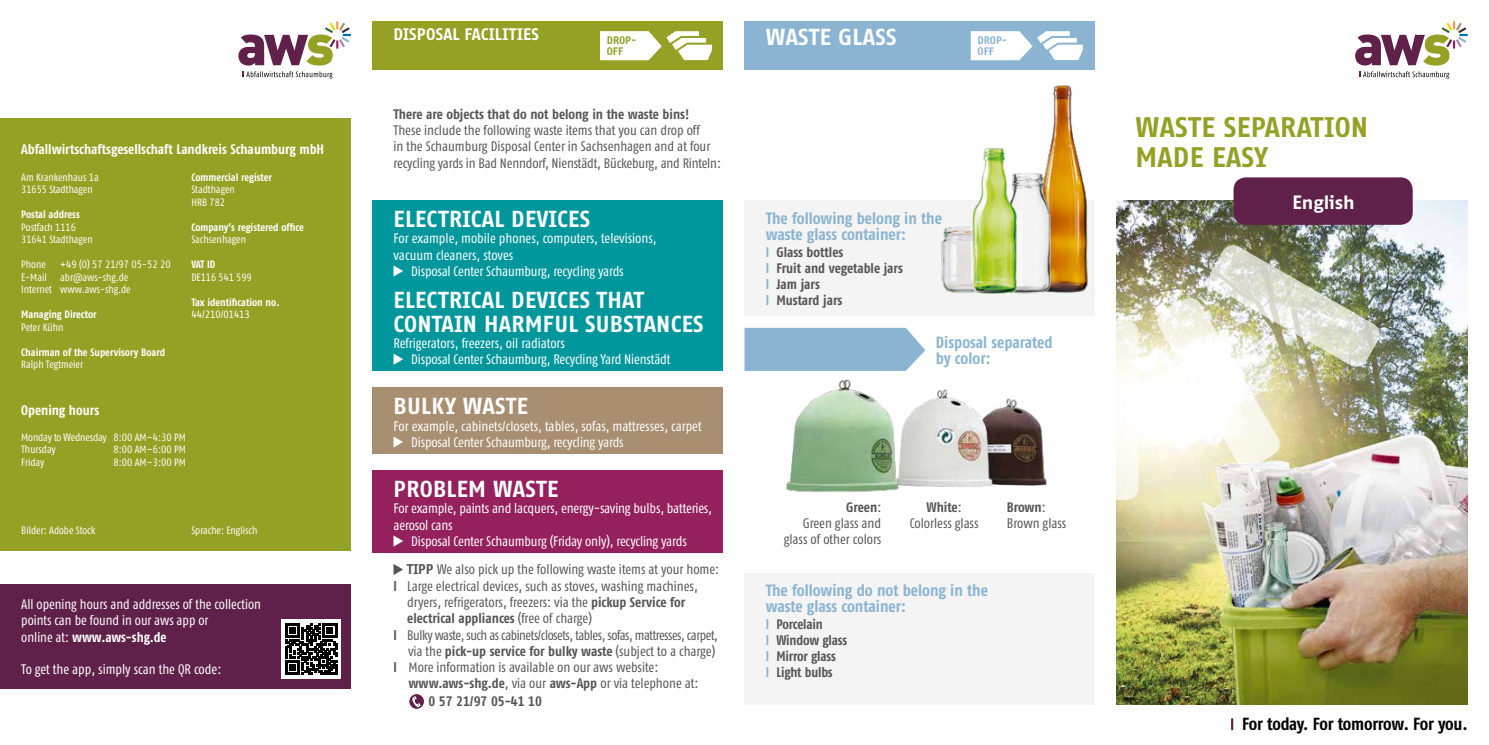
<style>
.page{position:relative;width:1489px;height:745px;background:#fff}
.page>*{position:absolute;margin:0;border:0;box-sizing:border-box;transform-origin:0 0}
.t1{font:700 27.5px/30px "Fago Office Sans OT";letter-spacing:.01em;color:#95a124}
.t2{font:700 22.5px/23.8px "Fago Office Sans OT";letter-spacing:.01em;color:#fff}
.t3{font:700 18.75px "Fago Office Sans OT";color:#fff}
.t4{font:700 17.5px "Fago Co";letter-spacing:-.015em;color:#000}
.t5{font:700 16.25px/16.2px "Fago Co";letter-spacing:-.005em;color:#8ab4d2}
.t6{font:700 16.25px "Fago Office Sans OT";letter-spacing:.01em;color:#fff}
.t7{font:13.75px/16.2px "Fago Co";letter-spacing:-.01em;color:#fff}
.t8{font:13.75px/16.2px "Fago Co";letter-spacing:-.005em;color:#565656}
.t9{font:700 13.75px/16.2px "Fago Co";letter-spacing:-.005em;color:#565656}
.t10{font:13.75px "Fago Co";letter-spacing:-.03em;color:#565656}
.t11{font:700 13.75px "Fago Co";color:#fff}
.t12{font:13.75px "Fago Co Bold Tf";letter-spacing:-.005em;color:#fff}
.t13{font:13.75px "Fago Co Bold Tf";color:#565656}
.t14{font:10.62px/12.5px "Fago Co";letter-spacing:-.005em;color:#fff}
.t15{font:700 10.62px "Fago Co";letter-spacing:-.005em;color:#fff}
.t16{font:10.62px "Fago Co Regular Tf";color:#fff}
.t17{font:700 10.62px/11.4px "Fago Office Sans OT";letter-spacing:-.005em;color:#8ab4d2}
.t18{font:700 10.62px/11.4px "Fago Office Sans OT";letter-spacing:-.005em;color:#95a124}
.s1{font-family:"Fago Co Regular Tf"}
.s2{font-weight:700}
.s3{font-family:"Fago Co"}
.s4{font-family:"Fago Office Sans OT";font-weight:700}
.s5{font-weight:400}
.s6{color:#8ab4d2}
</style>
<div class="page">
<img style="left:1116px;top:200px;width:351px;height:503px">
<svg style="left:1355px;top:21px;width:112px;height:58px"></svg>
<svg style="left:1231px;top:718px;width:2px;height:11px"></svg>
<div style="left:1233px;top:177px;width:179px;height:48px;background:#5f214a;border-radius:12px"></div>
<img style="left:1153px;top:241px;width:230px;height:231px">
<svg style="left:1090px;top:320px;width:48px;height:179px"></svg>
<div style="left:744px;top:21px;width:351px;height:49px;background:#8ab4d2"></div>
<div style="left:372px;top:21px;width:351px;height:49px;background:#95a124"></div>
<svg style="left:970px;top:31px;width:113px;height:30px"></svg>
<div style="left:744px;top:200px;width:351px;height:116px;background:#f4f4f4"></div>
<div style="left:744px;top:572px;width:351px;height:132px;background:#f4f4f4"></div>
<svg style="left:393px;top:564px;width:10px;height:10px"></svg>
<svg style="left:409px;top:693px;width:15px;height:15px"></svg>
<div style="left:408px;top:692px;width:17px;height:17px;border:1px solid #fff;border-radius:50%"></div>
<svg style="left:412px;top:695px;width:9px;height:12px"></svg>
<div style="left:372px;top:200px;width:351px;height:171px;background:#00979c"></div>
<svg style="left:393px;top:265px;width:10px;height:11px"></svg>
<svg style="left:393px;top:353px;width:10px;height:11px"></svg>
<div style="left:372px;top:387px;width:351px;height:66px;background:#a88f71"></div>
<svg style="left:393px;top:436px;width:10px;height:11px"></svg>
<div style="left:372px;top:470px;width:351px;height:82px;background:#94215e"></div>
<svg style="left:393px;top:535px;width:10px;height:11px"></svg>
<svg style="left:600px;top:31px;width:113px;height:30px"></svg>
<img style="left:756px;top:369px;width:337px;height:125px">
<img style="left:1045px;top:85px;width:43px;height:208px">
<svg style="left:744px;top:327px;width:181px;height:43px;background:#92b9d5"></svg>
<img style="left:1022px;top:172px;width:30px;height:122px">
<img style="left:941px;top:226px;width:22px;height:67px">
<img style="left:963px;top:148px;width:59px;height:146px">
<svg style="left:238px;top:21px;width:113px;height:58px"></svg>
<div style="left:0;top:583px;width:351px;height:105px;background:#5f214a"></div>
<div style="left:281px;top:618px;width:60px;height:60px;background:#fff"></div>
<svg style="left:285px;top:623px;width:52px;height:51px"></svg>
<div style="left:0;top:119px;width:351px;height:431px;background:#95a124"></div>
<p class="t11" style="left:21px;top:141px;width:304px">Abfallwirtschaftsgesellschaft Landkreis Schaumburg mbH</p>
<p class="t16" style="left:21px;top:171px;width:79px">Am Krankenhaus 1a</p>
<p class="t14" style="left:21px;top:183px;width:73px"><span class="s1">31655</span> Stadthagen</p>
<p class="t14" style="left:21px;top:208px;width:73px"><span class="s2">Postal address<br></span>Postfach <span class="s1">1116<br>31641</span> Stadthagen</p>
<p class="t14" style="left:21px;top:258px;width:26px">Phone</p>
<p class="t16" style="left:60px;top:258px;width:112px">+49 <span class="s3">(</span>0) 57 21/97 05-52 20</p>
<p class="t14" style="left:21px;top:270px;width:27px">E-Mail</p>
<p class="t14" style="left:21px;top:270px;width:111px;text-align:right">abr@aws-shg.de<br>Internet www.aws-shg.de</p>
<p class="t15" style="left:21px;top:308px;width:77px">Managing Director</p>
<p class="t14" style="left:21px;top:320px;width:44px">Peter Kühn</p>
<p class="t15" style="left:21px;top:345px;width:145px">Chairman of the Supervisory Board</p>
<p class="t14" style="left:21px;top:358px;width:63px">Ralph Tegtmeier</p>
<p class="t15" style="left:191px;top:170px;width:82px">Commercial register</p>
<p class="t14" style="left:191px;top:183px;width:45px">Stadthagen<br>HRB <span class="s1">782</span></p>
<p class="t15" style="left:191px;top:220px;width:114px">Company’s registered office</p>
<p class="t14" style="left:191px;top:233px;width:56px">Sachsenhagen</p>
<p class="t15" style="left:191px;top:258px;width:25px">VAT ID</p>
<p class="t16" style="left:191px;top:271px;width:62px"><span class="s3">DE</span>116 541 599</p>
<p class="t15" style="left:191px;top:295px;width:90px">Tax identification no.</p>
<p class="t16" style="left:191px;top:308px;width:60px">44/210/01413</p>
<p class="t11" style="left:21px;top:402px;width:80px">Opening hours</p>
<p class="t14" style="left:21px;top:430px;width:166px">Monday to Wednesday <span class="s1">8:00 AM–4:30 PM<br></span>Thursday</p>
<p class="t16" style="left:113px;top:443px;width:74px">8:00 AM–6:00 PM</p>
<p class="t14" style="left:21px;top:455px;width:25px">Friday</p>
<p class="t16" style="left:113px;top:456px;width:74px">8:00 AM–3:00 PM</p>
<p class="t14" style="left:21px;top:523px;width:76px">Bilder: Adobe Stock</p>
<p class="t14" style="left:191px;top:523px;width:68px">Sprache: Englisch</p>
<p class="t7" style="left:21px;top:595px;width:241px">All opening hours and addresses of the collection points can be found in our aws app or</p>
<p class="t12" style="left:21px;top:628px;width:147px"><span class="s3">online at:</span> www.aws-shg.de</p>
<p class="t7" style="left:21px;top:660px;width:201px">To get the app, simply scan the QR code:</p>
<p class="t6" style="left:393px;top:25px;width:147px">DISPOSAL FACILITIES</p>
<h2 class="t2" style="left:765px;top:25px;width:132px">WASTE GLASS</h2>
<p class="t17" style="left:977px;top:35px;width:31px">DROP-<br>OFF</p>
<p class="t18" style="left:607px;top:35px;width:31px">DROP-<br>OFF</p>
<p class="t9" style="left:393px;top:106px;width:297px">There are objects that do not belong in the waste bins!</p>
<p class="t8" style="left:393px;top:122px;width:329px">These include the following waste items that you can drop off<br>in the Schaumburg Disposal Center in Sachsenhagen and at four recycling yards in Bad Nenndorf, Nienstädt, Bückeburg, and Rinteln:</p>
<h2 class="t2" style="left:393px;top:207px;width:198px">ELECTRICAL DEVICES</h2>
<p class="t7" style="left:393px;top:230px;width:264px">For example, mobile phones, computers, televisions,</p>
<p class="t7" style="left:393px;top:246px;width:121px">vacuum cleaners, stoves</p>
<p class="t7" style="left:411px;top:263px;width:214px">Disposal Center Schaumburg, recycling yards</p>
<h2 class="t2" style="left:393px;top:288px;width:311px">ELECTRICAL DEVICES THAT<br>CONTAIN HARMFUL SUBSTANCES</h2>
<p class="t7" style="left:411px;top:334px;width:261px;text-indent:-18px">Refrigerators, freezers, oil radiators<br>Disposal Center Schaumburg, Recycling Yard Nienstädt</p>
<h2 class="t2" style="left:393px;top:394px;width:136px">BULKY WASTE</h2>
<p class="t7" style="left:411px;top:417px;width:292px;text-indent:-18px">For example, cabinets/closets, tables, sofas, mattresses, carpet<br>Disposal Center Schaumburg, recycling yards</p>
<h2 class="t2" style="left:393px;top:477px;width:166px">PROBLEM WASTE</h2>
<p class="t7" style="left:393px;top:500px;width:320px">For example, paints and lacquers, energy-saving bulbs, batteries,</p>
<p class="t7" style="left:393px;top:516px;width:61px">aerosol cans</p>
<p class="t7" style="left:411px;top:532px;width:277px">Disposal Center Schaumburg (Friday only), recycling yards</p>
<p class="t8" style="left:407px;top:561px;width:314px"><span class="s4">TIPP</span> We also pick up the following waste items at your home:</p>
<p class="t8" style="left:393px;top:577px;width:306px"><span class="s2">l</span> Large electrical devices, such as stoves, washing machines,</p>
<p class="t8" style="left:407px;top:593px;width:280px">dryers, refrigerators, freezers: via the <span class="s2">pickup Service for</span></p>
<p class="t9" style="left:407px;top:609px;width:186px">electrical appliances <span class="s5">(free of charge)</span></p>
<p class="t10" style="left:393px;top:626px;width:326px"><span class="s2">l</span> Bulky waste, such as cabinets/closets, tables, sofas, mattresses, carpet,</p>
<p class="t9" style="left:408px;top:642px;width:309px"><span class="s5">via the</span> pick-up service for bulky waste <span class="s5">(subject to a charge)</span></p>
<p class="t8" style="left:393px;top:658px;width:266px"><span class="s2">l</span> More information is available on our aws website:</p>
<p class="t8" style="left:408px;top:674px;width:291px"><span class="s2">www.aws-shg.de</span>, via our <span class="s2">aws-App</span> or via telephone at:</p>
<p class="t13" style="left:428px;top:692px;width:115px">0 57 21/97 05-41 10</p>
<p class="t5" style="left:765px;top:210px;width:178px">The following belong in the waste glass container:</p>
<p class="t9" style="left:765px;top:243px;width:139px"><span class="s6">l</span> Glass bottles<br><span class="s6">l</span> Fruit and vegetable jars <span class="s6">l</span> Jam jars<br><span class="s6">l</span> Mustard jars</p>
<p class="t5" style="left:935px;top:333px;width:118px">Disposal separated by color:</p>
<p class="t8" style="left:783px;top:498px;width:99px;text-align:right"><span class="s2">Green</span>:<br>Green glass and glass of other colors</p>
<p class="t8" style="left:909px;top:498px;width:70px;text-align:center"><span class="s2">White</span>:<br>Colorless glass</p>
<p class="t8" style="left:1006px;top:498px;width:61px"><span class="s2">Brown</span>:<br>Brown glass</p>
<p class="t5" style="left:765px;top:581px;width:224px">The following do not belong in the waste glass container:</p>
<p class="t9" style="left:765px;top:615px;width:83px"><span class="s6">l</span> Porcelain<br><span class="s6">l</span> Window glass <span class="s6">l</span> Mirror glass<br><span class="s6">l</span> Light bulbs</p>
<h1 class="t1" style="left:1135px;top:113px;width:234px">WASTE SEPARATION<br>MADE EASY</h1>
<h3 class="t3" style="left:1292px;top:191px;width:64px">English</h3>
<p class="t4" style="left:1241px;top:713px;width:227px">For today. For tomorrow. For you.</p>
</div>
